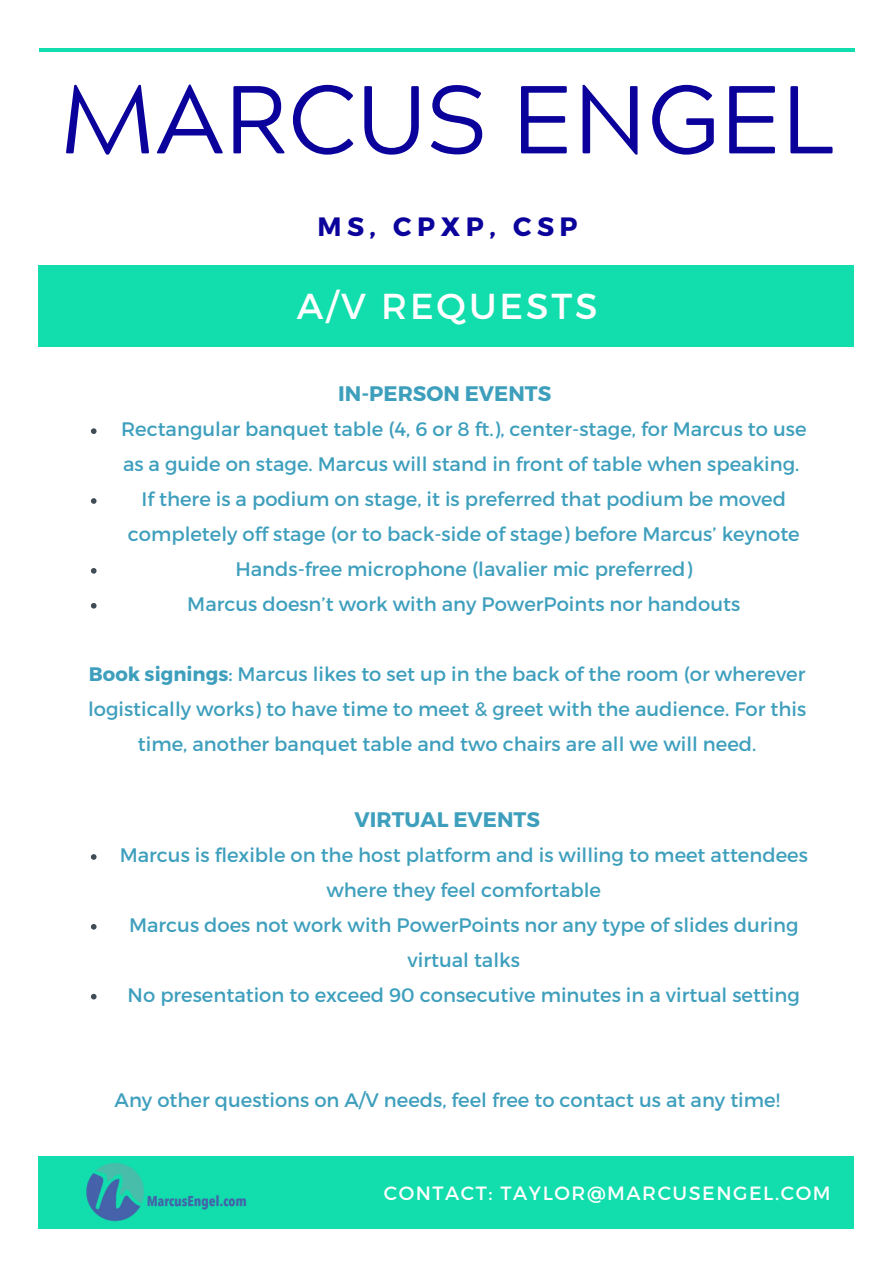
<style>
.page{position:relative;width:894px;height:1264px;background:#fff}
.page>*{position:absolute;margin:0;border:0;box-sizing:border-box;transform-origin:0 0}
.t1{font:96.15px "Acherus Grotesque";color:#0a029b}
.t2{font:36px "Montserrat";letter-spacing:.08em;color:#fff}
.t3{font:700 26.55px "Montserrat";letter-spacing:.21em;color:#0a029b}
.t4{font:700 21px "Montserrat";color:#3e9fbd}
.t5{font:19.5px/35px "Montserrat";color:#3e9fbd;text-align:center}
.t6{font:19.2px "Montserrat";letter-spacing:.08em;color:#fff}
.s1{font-weight:700}
</style>
<div class="page">
<svg style="left:91px;top:428px;width:5px;height:6px"></svg>
<svg style="left:91px;top:498px;width:5px;height:6px"></svg>
<svg style="left:91px;top:568px;width:5px;height:5px"></svg>
<svg style="left:91px;top:603px;width:5px;height:5px"></svg>
<svg style="left:91px;top:854px;width:5px;height:5px"></svg>
<svg style="left:91px;top:924px;width:5px;height:5px"></svg>
<svg style="left:91px;top:993px;width:5px;height:6px"></svg>
<div style="left:38px;top:265px;width:815px;height:81px;background:#12ddac"></div>
<hr style="left:39px;top:49px;width:815px;height:3px;background:#12ddac">
<div style="left:38px;top:1156px;width:815px;height:72px;background:#12ddac"></div>
<img style="left:73px;top:1163px;width:185px;height:66px">
<h1 class="t1" style="left:60px;top:81px;width:777px">MARCUS ENGEL</h1>
<h3 class="t3" style="left:317px;top:209px;width:262px">MS, CPXP, CSP</h3>
<h2 class="t2" style="left:297px;top:282px;width:302px">A/V REQUESTS</h2>
<p class="t4" style="left:338px;top:380px;width:215px">IN-PERSON EVENTS</p>
<p class="t5" style="left:121px;top:411px;width:686px">Rectangular banquet table (4, 6 or 8 ft.), center-stage, for Marcus to use as a guide on stage. Marcus will stand in front of table when speaking.<br>If there is a podium on stage, it is preferred that podium be moved completely off stage (or to back-side of stage) before Marcus’ keynote Hands-free microphone (lavalier mic preferred)<br>Marcus doesn’t work with any PowerPoints nor handouts</p>
<p class="t5" style="left:88px;top:655px;width:719px"><span class="s1">Book signings</span>: Marcus likes to set up in the back of the room (or wherever logistically works) to have time to meet &amp; greet with the audience. For this time, another banquet table and two chairs are all we will need.</p>
<p class="t4" style="left:354px;top:806px;width:187px">VIRTUAL EVENTS</p>
<p class="t5" style="left:120px;top:836px;width:689px">Marcus is flexible on the host platform and is willing to meet attendees where they feel comfortable<br>Marcus does not work with PowerPoints nor any type of slides during virtual talks<br>No presentation to exceed 90 consecutive minutes in a virtual setting</p>
<p class="t5" style="left:115px;top:1081px;width:666px">Any other questions on A/V needs, feel free to contact us at any time!</p>
<p class="t6" style="left:383px;top:1180px;width:448px">CONTACT: TAYLOR@MARCUSENGEL.COM</p>
</div>
